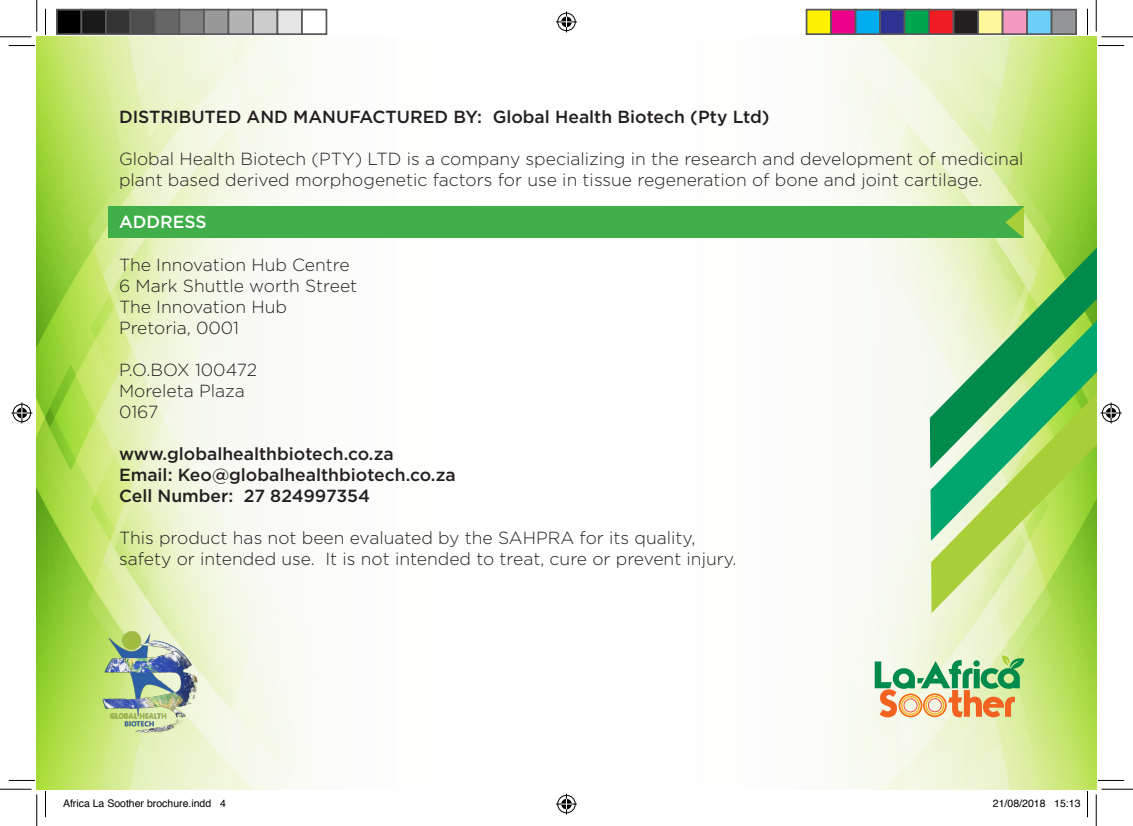
<style>
.page{position:relative;width:1133px;height:826px;background:#fff}
.page>*{position:absolute;margin:0;border:0;box-sizing:border-box;transform-origin:0 0}
.t1{font:300 17.5px/21px "Gotham HTF";color:#231f20}
.t2{font:500 17.5px "Gotham HTF";color:#231f20}
.t3{font:500 17.5px "Gotham HTF";color:#fff}
.t4{font:10.5px "Helvetica";color:#000}
</style>
<div class="page">
<img style="left:37px;top:37px;width:267px;height:751px">
<img style="left:835px;top:37px;width:261px;height:751px">
<svg style="left:874px;top:654px;width:57px;height:63px;background:#c8cda8"></svg>
<div style="left:108px;top:206px;width:916px;height:32px;background:#40ae49"></div>
<img style="left:99px;top:628px;width:103px;height:105px">
<svg style="left:931px;top:680px;width:165px;height:37px;background:#c4ca72"></svg>
<svg style="left:930px;top:623px;width:166px;height:57px;background:#bbdf89"></svg>
<svg style="left:930px;top:166px;width:166px;height:457px;background:#95d077"></svg>
<svg style="left:9px;top:45px;width:26px;height:1px"></svg>
<svg style="left:1098px;top:45px;width:26px;height:1px"></svg>
<svg style="left:9px;top:779px;width:26px;height:1px"></svg>
<svg style="left:1098px;top:779px;width:26px;height:1px"></svg>
<svg style="left:45px;top:9px;width:1px;height:26px"></svg>
<svg style="left:45px;top:791px;width:1px;height:25px"></svg>
<svg style="left:1087px;top:9px;width:1px;height:26px"></svg>
<svg style="left:1087px;top:791px;width:1px;height:25px"></svg>
<hr style="left:0;top:36px;width:32px;height:1px;background:#000">
<hr style="left:1101px;top:36px;width:32px;height:1px;background:#000">
<hr style="left:0;top:788px;width:32px;height:1px;background:#000">
<hr style="left:1101px;top:788px;width:32px;height:1px;background:#000">
<hr style="left:36px;top:0;width:1px;height:32px;background:#000">
<hr style="left:36px;top:794px;width:1px;height:31px;background:#000">
<hr style="left:1096px;top:0;width:1px;height:32px;background:#000">
<hr style="left:1096px;top:794px;width:1px;height:31px;background:#000">
<svg style="left:556px;top:11px;width:21px;height:21px"></svg>
<svg style="left:556px;top:793px;width:21px;height:21px"></svg>
<svg style="left:11px;top:402px;width:21px;height:21px"></svg>
<svg style="left:1100px;top:402px;width:21px;height:21px"></svg>
<div style="left:57px;top:10px;width:24px;height:24px;background:#000"></div>
<div style="left:56px;top:9px;width:26px;height:26px;border:2px solid #595959"></div>
<div style="left:81px;top:10px;width:25px;height:24px;background:#1a1a1a"></div>
<div style="left:80px;top:9px;width:27px;height:26px;border:2px solid #595959"></div>
<div style="left:106px;top:10px;width:24px;height:24px;background:#333"></div>
<div style="left:105px;top:9px;width:26px;height:26px;border:2px solid #595959"></div>
<div style="left:130px;top:10px;width:25px;height:24px;background:#4d4d4d"></div>
<div style="left:130px;top:9px;width:26px;height:26px;border:2px solid #595959"></div>
<div style="left:155px;top:10px;width:24px;height:24px;background:#666"></div>
<div style="left:154px;top:9px;width:26px;height:26px;border:2px solid #595959"></div>
<div style="left:179px;top:10px;width:25px;height:24px;background:#808080"></div>
<div style="left:178px;top:9px;width:27px;height:26px;border:2px solid #595959"></div>
<div style="left:204px;top:10px;width:24px;height:24px;background:#999"></div>
<div style="left:203px;top:9px;width:26px;height:26px;border:2px solid #595959"></div>
<div style="left:228px;top:10px;width:25px;height:24px;background:#b3b3b3"></div>
<div style="left:228px;top:9px;width:26px;height:26px;border:2px solid #595959"></div>
<div style="left:253px;top:10px;width:24px;height:24px;background:#ccc"></div>
<div style="left:252px;top:9px;width:26px;height:26px;border:2px solid #595959"></div>
<div style="left:277px;top:10px;width:25px;height:24px;background:#e6e6e6"></div>
<div style="left:276px;top:9px;width:27px;height:26px;border:2px solid #595959"></div>
<div style="left:301px;top:9px;width:26px;height:26px;border:2px solid #595959"></div>
<div style="left:806px;top:10px;width:25px;height:24px;background:#fff101"></div>
<div style="left:805px;top:9px;width:27px;height:26px;border:2px solid #595959"></div>
<div style="left:831px;top:10px;width:24px;height:24px;background:#ed028c"></div>
<div style="left:830px;top:9px;width:26px;height:26px;border:2px solid #595959"></div>
<div style="left:855px;top:10px;width:25px;height:24px;background:#00aeef"></div>
<div style="left:854px;top:9px;width:27px;height:26px;border:2px solid #595959"></div>
<div style="left:880px;top:10px;width:24px;height:24px;background:#2e3092"></div>
<div style="left:879px;top:9px;width:26px;height:26px;border:2px solid #595959"></div>
<div style="left:904px;top:10px;width:25px;height:24px;background:#00a54f"></div>
<div style="left:903px;top:9px;width:27px;height:26px;border:2px solid #595959"></div>
<div style="left:929px;top:10px;width:24px;height:24px;background:#ee1d23"></div>
<div style="left:928px;top:9px;width:26px;height:26px;border:2px solid #595959"></div>
<div style="left:953px;top:10px;width:25px;height:24px;background:#231f20"></div>
<div style="left:952px;top:9px;width:27px;height:26px;border:2px solid #595959"></div>
<div style="left:978px;top:10px;width:24px;height:24px;background:#fff79a"></div>
<div style="left:977px;top:9px;width:26px;height:26px;border:2px solid #595959"></div>
<div style="left:1002px;top:10px;width:25px;height:24px;background:#f499c2"></div>
<div style="left:1001px;top:9px;width:27px;height:26px;border:2px solid #595959"></div>
<div style="left:1027px;top:10px;width:24px;height:24px;background:#6bcff6"></div>
<div style="left:1026px;top:9px;width:26px;height:26px;border:2px solid #595959"></div>
<div style="left:1051px;top:10px;width:25px;height:24px;background:#939598"></div>
<div style="left:1050px;top:9px;width:27px;height:26px;border:2px solid #595959"></div>
<p class="t2" style="left:119px;top:107px;width:652px">DISTRIBUTED AND MANUFACTURED BY: Global Health Biotech (Pty Ltd)</p>
<p class="t1" style="left:119px;top:148px;width:906px">Global Health Biotech (PTY) LTD is a company specializing in the research and development of medicinal plant based derived morphogenetic factors for use in tissue regeneration of bone and joint cartilage.</p>
<p class="t3" style="left:119px;top:212px;width:89px">ADDRESS</p>
<p class="t1" style="left:119px;top:253px;width:232px">The Innovation Hub Centre</p>
<p class="t1" style="left:119px;top:274px;width:240px">6 Mark Shuttle worth Street</p>
<p class="t1" style="left:119px;top:295px;width:169px">The Innovation Hub</p>
<p class="t1" style="left:119px;top:316px;width:122px">Pretoria, 0001</p>
<p class="t1" style="left:119px;top:358px;width:139px">P.O.BOX 100472</p>
<p class="t1" style="left:119px;top:379px;width:127px">Moreleta Plaza</p>
<p class="t1" style="left:119px;top:400px;width:41px">0167</p>
<p class="t2" style="left:119px;top:443px;width:276px">www.globalhealthbiotech.co.za</p>
<p class="t2" style="left:119px;top:464px;width:338px">Email: Keo@globalhealthbiotech.co.za</p>
<p class="t2" style="left:119px;top:485px;width:252px">Cell Number: 27 824997354</p>
<p class="t1" style="left:119px;top:526px;width:578px">This product has not been evaluated by the SAHPRA for its quality,</p>
<p class="t1" style="left:119px;top:547px;width:619px">safety or intended use. It is not intended to treat, cure or prevent injury.</p>
<p class="t4" style="left:63px;top:794px;width:164px">Africa La Soother brochure.indd 4</p>
<p class="t4" style="left:993px;top:794px;width:89px">21/08/2018 15:13</p>
</div>
